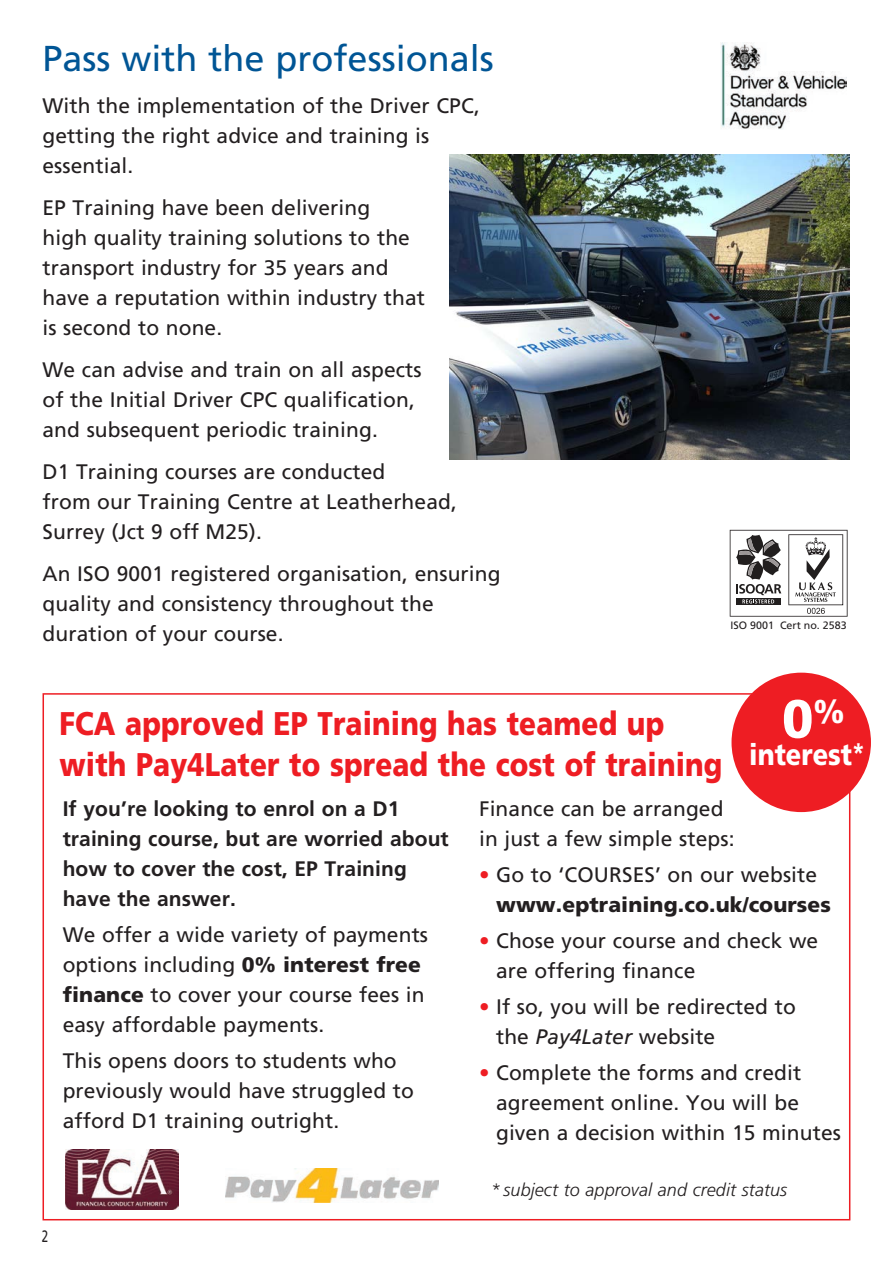
<style>
.page{position:relative;width:893px;height:1263px;background:#fff}
.page>*{position:absolute;margin:0;border:0;box-sizing:border-box;transform-origin:0 0}
.maintext{font:900 53.85px "Frutiger";color:#fff;scale:.95 1}
.small_heading{font:36px "Frutiger";color:#005595}
.maintext-2{font:900 32.7px/41px "Frutiger";letter-spacing:.005em;color:#ee1d23;scale:.85 1}
.maintext-3{font:900 29.85px "Frutiger";color:#fff;scale:.85 1}
.maintext-4{font:21px/30px "Frutiger";letter-spacing:.005em;color:#231f20}
.maintext-5{font:700 21px/30px "Frutiger";letter-spacing:.005em;color:#231f20}
.maintext-6{font:900 21px/30px "Frutiger";letter-spacing:.005em;color:#231f20}
.maintext-7{font:italic 300 18px "Frutiger";letter-spacing:.005em;color:#231f20}
.t1{font:16.5px "Frutiger";color:#231f20;scale:.7 1}
.t2{font:10.65px "Frutiger";color:#231f20}
.s1{font-weight:700;font-size:26.85px}
.s2{font-weight:900}
.s3{font-weight:400;color:#ee1d23}
.s4{font-weight:400}
.s5{color:#ee1d23}
.s6{font-style:italic}
</style>
<div class="page">
<img style="left:449px;top:155px;width:400px;height:304px">
<img style="left:721px;top:43px;width:126px;height:86px">
<div style="left:731px;top:673px;width:140px;height:139px;background:#ee1d23;border-radius:50%"></div>
<img style="left:65px;top:1149px;width:114px;height:60px">
<img style="left:225px;top:1168px;width:213px;height:34px">
<svg style="left:730px;top:530px;width:118px;height:87px"></svg>
<p class="small_heading" style="left:43px;top:37px;width:453px">Pass with the professionals</p>
<p class="maintext-4" style="left:43px;top:90px;width:439px">With the implementation of the Driver CPC, getting the right advice and training is essential.</p>
<p class="maintext-4" style="left:43px;top:192px;width:384px">EP Training have been delivering<br>high quality training solutions to the transport industry for 35 years and have a reputation within industry that is second to none.</p>
<p class="maintext-4" style="left:43px;top:354px;width:381px">We can advise and train on all aspects of the Initial Driver CPC qualification, and subsequent periodic training.</p>
<p class="maintext-4" style="left:43px;top:456px;width:416px">D1 Training courses are conducted<br>from our Training Centre at Leatherhead,<br>Surrey (Jct 9 off M25).</p>
<p class="maintext-4" style="left:43px;top:558px;width:460px">An ISO 9001 registered organisation, ensuring quality and consistency throughout the duration of your course.</p>
<p class="t2" style="left:731px;top:619px;width:118px">ISO 9001 Cert no. 2583</p>
<p class="maintext-2" style="left:60px;top:702px;width:781px">FCA approved EP Training has teamed up with Pay4Later to spread the cost of training</p>
<p class="maintext" style="left:782px;top:686px;width:67px">0<sup>%</sup></p>
<p class="maintext-3" style="left:749px;top:736px;width:138px">interest<span class="s1">*</span></p>
<p class="maintext-5" style="left:63px;top:793px;width:388px">If you’re looking to enrol on a D1 training course, but are worried about how to cover the cost, EP Training have the answer.</p>
<p class="maintext-4" style="left:63px;top:919px;width:367px">We offer a wide variety of payments options including <span class="s2">0% interest free finance</span> to cover your course fees in easy affordable payments.</p>
<p class="maintext-4" style="left:63px;top:1045px;width:353px">This opens doors to students who previously would have struggled to afford D1 training outright.</p>
<p class="t1" style="left:42px;top:1226px;width:11px">2</p>
<p class="maintext-4" style="left:479px;top:793px;width:257px">Finance can be arranged in just a few simple steps:</p>
<p class="maintext-6" style="left:496px;top:859px;width:336px;text-indent:-17px"><span class="s3">•</span> <span class="s4">Go to ‘COURSES’ on our website </span>www.eptraining.co.uk/courses</p>
<p class="maintext-4" style="left:496px;top:925px;width:324px;text-indent:-17px"><span class="s5">•</span> Chose your course and check we are offering finance</p>
<p class="maintext-4" style="left:496px;top:991px;width:301px;text-indent:-17px"><span class="s5">•</span> If so, you will be redirected to the <span class="s6">Pay4Later</span> website</p>
<p class="maintext-4" style="left:496px;top:1057px;width:346px;text-indent:-17px"><span class="s5">•</span> Complete the forms and credit agreement online. You will be given a decision within 15 minutes</p>
<p class="maintext-7" style="left:491px;top:1180px;width:298px">* subject to approval and credit status</p>
</div>
